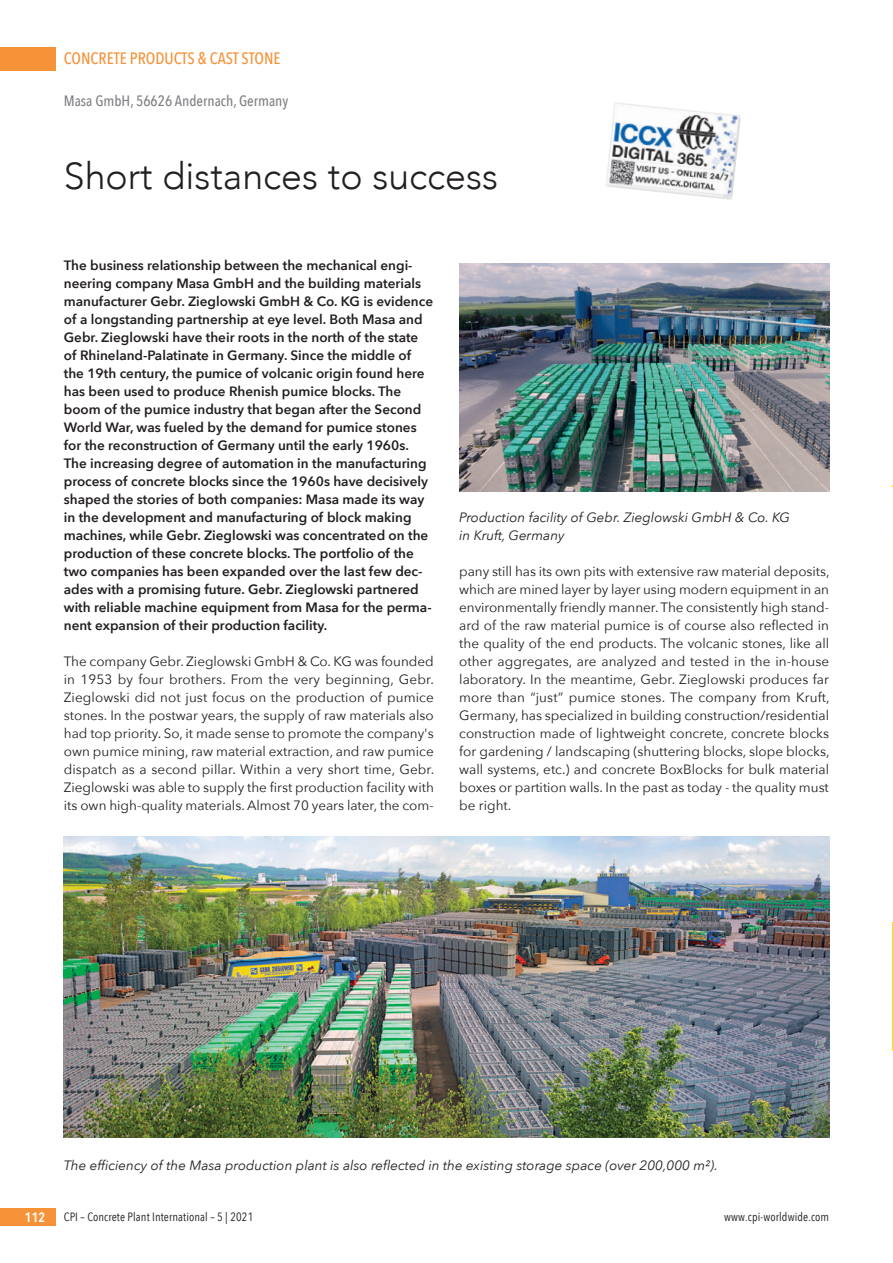
<style>
.page{position:relative;width:893px;height:1263px;background:#fff}
.page>*{position:absolute;margin:0;border:0;box-sizing:border-box;transform-origin:0 0}
.t1{font:300 37.5px "Avenir";color:#231f20}
.t2{font:500 16.5px "Avenir Next Condensed";color:#f69238}
.t3{font:500 15px "Avenir Next Condensed";color:#808285}
.t4{font:13.5px/18px "Avenir Next";color:#231f20;text-align:justify}
.t5{font:600 13.5px/18px "Avenir Next";color:#231f20}
.t6{font:italic 13.5px/18px "Avenir Next";color:#231f20}
.t7{font:600 13.5px "Avenir Next Condensed";color:#fff}
.t8{font:12px "Avenir Next Condensed";letter-spacing:.01em;color:#231f20}
</style>
<div class="page">
<div style="left:0;top:47px;width:55px;height:23px;background:#f69238"></div>
<div style="left:0;top:1208px;width:55px;height:18px;background:#f69238"></div>
<hr style="left:892px;top:0;width:1px;height:1263px;background:#ffe601">
<svg style="left:892px;top:487px;width:1px;height:15px"></svg>
<img style="left:892px;top:502px;width:1px;height:227px">
<img style="left:606px;top:102px;width:135px;height:98px">
<img style="left:459px;top:264px;width:370px;height:228px">
<img style="left:64px;top:837px;width:765px;height:300px">
<p class="t2" style="left:64px;top:49px;width:218px">CONCRETE PRODUCTS &amp; CAST STONE</p>
<p class="t3" style="left:64px;top:92px;width:226px">Masa GmbH, 56626 Andernach, Germany</p>
<h1 class="t1" style="left:64px;top:153px;width:436px">Short distances to success</h1>
<p class="t5" style="left:64px;top:256px;width:371px">The business relationship between the mechanical engi&shy;neering company Masa GmbH and the building materials manufacturer Gebr. Zieglowski GmbH &amp; Co. KG is evidence of a longstanding partnership at eye level. Both Masa and Gebr. Zieglowski have their roots in the north of the state of Rhineland-Palatinate in Germany. Since the middle of the 19th century, the pumice of volcanic origin found here has been used to produce Rhenish pumice blocks. The boom of the pumice industry that began after the Second World War, was fueled by the demand for pumice stones for the reconstruction of Germany until the early 1960s.<br>The increasing degree of automation in the manufacturing process of concrete blocks since the 1960s have decisively shaped the stories of both companies: Masa made its way in the development and manufacturing of block making machines, while Gebr. Zieglowski was concentrated on the production of these concrete blocks. The portfolio of the two companies has been expanded over the last few dec&shy;ades with a promising future. Gebr. Zieglowski partnered with reliable machine equipment from Masa for the perma&shy;nent expansion of their production facility.</p>
<p class="t4" style="left:64px;top:652px;width:372px">The company Gebr. Zieglowski GmbH &amp; Co. KG was founded in 1953 by four brothers. From the very beginning, Gebr.<br>Zieglowski did not just focus on the production of pumice stones. In the postwar years, the supply of raw materials also had top priority. So, it made sense to promote the company's own pumice mining, raw material extraction, and raw pumice dispatch as a second pillar. Within a very short time, Gebr.<br>Zieglowski was able to supply the first production facility with its own high-quality materials. Almost 70 years later, the com-</p>
<p class="t6" style="left:459px;top:508px;width:332px">Production facility of Gebr. Zieglowski GmbH &amp; Co. KG in Kruft, Germany</p>
<p class="t4" style="left:459px;top:562px;width:372px">pany still has its own pits with extensive raw material deposits, which are mined layer by layer using modern equipment in an environmentally friendly manner. The consistently high stand&shy;ard of the raw material pumice is of course also reflected in the quality of the end products. The volcanic stones, like all other aggregates, are analyzed and tested in the in-house laboratory. In the meantime, Gebr. Zieglowski produces far more than “just” pumice stones. The company from Kruft, Germany, has specialized in building construction/residential construction made of lightweight concrete, concrete blocks for gardening / landscaping (shuttering blocks, slope blocks, wall systems, etc.) and concrete BoxBlocks for bulk material boxes or partition walls. In the past as today - the quality must be right.</p>
<p class="t6" style="left:64px;top:1156px;width:656px">The efficiency of the Masa production plant is also reflected in the existing storage space (over 200,000 m²).</p>
<p class="t7" style="left:25px;top:1206px;width:22px">112</p>
<p class="t8" style="left:64px;top:1207px;width:191px">CPI – Concrete Plant International – 5 | 2021</p>
<p class="t8" style="left:724px;top:1207px;width:107px">www.cpi-worldwide.com</p>
</div>
